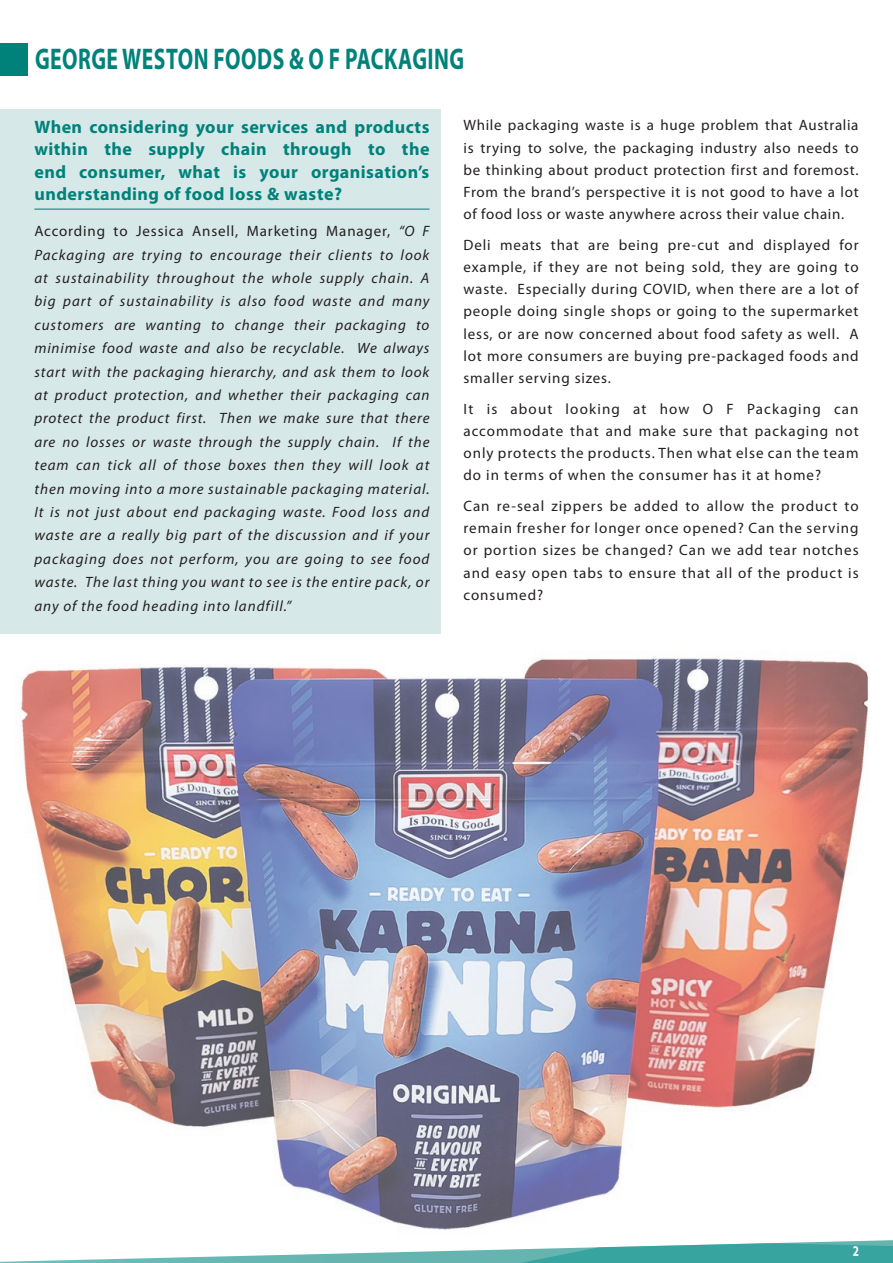
<style>
.page{position:relative;width:893px;height:1263px;background:#fff}
.page>*{position:absolute;margin:0;border:0;box-sizing:border-box;transform-origin:0 0}
.t1{font:700 30px "Myriad Pro";letter-spacing:.02em;color:#00827a;scale:.72 1}
.t2{font:700 18px/22.5px "Myriad Pro";letter-spacing:.025em;color:#00827a;text-align:justify}
.t3{font:15px/22.2px "Myriad Pro";letter-spacing:.055em;color:#231f20;text-align:justify}
.t4{font:italic 15px/23.4px "Myriad Pro";letter-spacing:.065em;color:#231f20;text-align:justify}
.t5{font:700 15px "Myriad Pro";color:#fff;scale:.74 1}
.s1{font-style:normal}
</style>
<div class="page">
<img style="left:21px;top:658px;width:848px;height:572px">
<div style="left:0;top:109px;width:440px;height:525px;background:#d7e8e8"></div>
<hr style="left:34px;top:209px;width:395px;height:1px;background:#00827a">
<svg style="left:0;top:1240px;width:893px;height:23px"></svg>
<div style="left:0;top:43px;width:27px;height:33px;background:#00827a"></div>
<h1 class="t1" style="left:35px;top:42px;width:598px">GEORGE WESTON FOODS &amp; O F PACKAGING</h1>
<p class="t2" style="left:34px;top:115px;width:397px">When considering your services and products within the supply chain through to the end consumer, what is your organisation’s understanding of food loss &amp; waste?</p>
<p class="t4" style="left:34px;top:220px;width:397px"><span class="s1">According to Jessica Ansell, Marketing Manager,</span> “O F Packaging are trying to encourage their clients to look at sustainability throughout the whole supply chain. A big part of sustainability is also food waste and many customers are wanting to change their packaging to minimise food waste and also be recyclable. We always start with the packaging hierarchy, and ask them to look at product protection, and whether their packaging can protect the product first. Then we make sure that there are no losses or waste through the supply chain. If the team can tick all of those boxes then they will look at then moving into a more sustainable packaging material.<br>It is not just about end packaging waste. Food loss and waste are a really big part of the discussion and if your packaging does not perform, you are going to see food waste. The last thing you want to see is the entire pack, or any of the food heading into landfill.”</p>
<p class="t3" style="left:463px;top:114px;width:397px">While packaging waste is a huge problem that Australia is trying to solve, the packaging industry also needs to be thinking about product protection first and foremost.<br>From the brand’s perspective it is not good to have a lot of food loss or waste anywhere across their value chain.</p>
<p class="t3" style="left:463px;top:234px;width:397px">Deli meats that are being pre-cut and displayed for example, if they are not being sold, they are going to waste. Especially during COVID, when there are a lot of people doing single shops or going to the supermarket less, or are now concerned about food safety as well. A lot more consumers are buying pre-packaged foods and smaller serving sizes.</p>
<p class="t3" style="left:463px;top:398px;width:397px">It is about looking at how O F Packaging can accommodate that and make sure that packaging not only protects the products. Then what else can the team do in terms of when the consumer has it at home?</p>
<p class="t3" style="left:463px;top:495px;width:397px">Can re-seal zippers be added to allow the product to remain fresher for longer once opened? Can the serving or portion sizes be changed? Can we add tear notches and easy open tabs to ensure that all of the product is consumed?</p>
<p class="t5" style="left:853px;top:1242px;width:10px">2</p>
</div>
